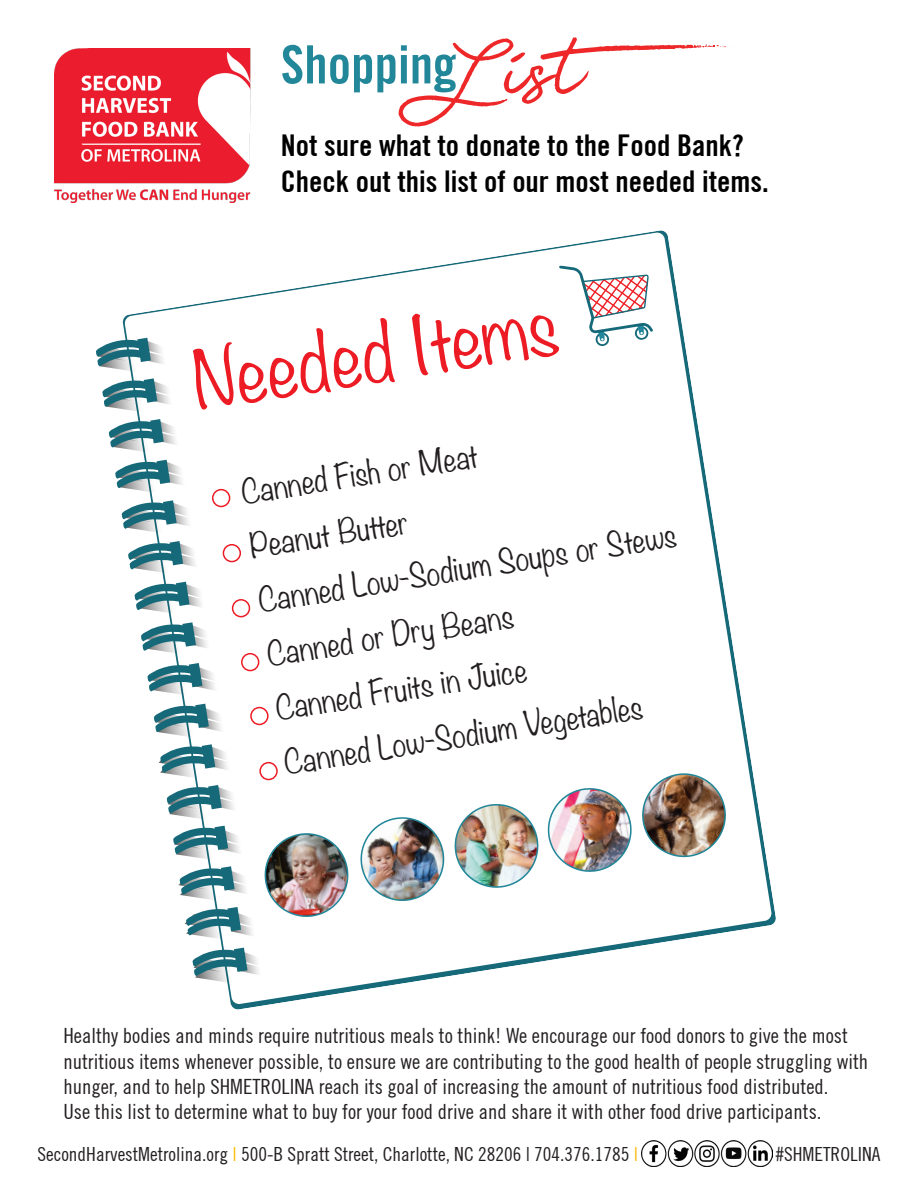
<style>
.page{position:relative;width:918px;height:1188px;background:#fff}
.page>*{position:absolute;margin:0;border:0;box-sizing:border-box;transform-origin:0 0}
.t1{font:114px "Beauty";color:#ee2729}
.t2{font:300 73.5px "Noteworthy";color:#ed1b24}
.t3{font:700 condensed 52.8px "Trade Gothic No.20";color:#228799}
.t4{font:300 30px "Noteworthy";color:#231f20}
.t5{font:700 condensed 30px "Trade Gothic No.20";color:#000}
.t6{font:condensed 21px/25.2px "Trade Gothic No.18";color:#231f20}
.t7{font:condensed 19.5px "Trade Gothic No.18";color:#231f20}
.s1{color:#fcb800}
</style>
<div class="page">
<img style="left:54px;top:49px;width:197px;height:154px">
<svg style="left:124px;top:232px;width:648px;height:773px"></svg>
<svg style="left:96px;top:338px;width:70px;height:34px"></svg>
<svg style="left:102px;top:378px;width:71px;height:34px"></svg>
<svg style="left:109px;top:419px;width:70px;height:34px"></svg>
<svg style="left:115px;top:460px;width:70px;height:33px"></svg>
<svg style="left:122px;top:500px;width:70px;height:33px"></svg>
<svg style="left:128px;top:541px;width:70px;height:33px"></svg>
<svg style="left:135px;top:582px;width:70px;height:32px"></svg>
<svg style="left:141px;top:622px;width:69px;height:32px"></svg>
<svg style="left:147px;top:663px;width:71px;height:33px"></svg>
<svg style="left:154px;top:704px;width:70px;height:34px"></svg>
<svg style="left:159px;top:744px;width:72px;height:34px"></svg>
<svg style="left:167px;top:785px;width:70px;height:35px"></svg>
<svg style="left:173px;top:826px;width:70px;height:34px"></svg>
<svg style="left:178px;top:866px;width:71px;height:35px"></svg>
<svg style="left:185px;top:907px;width:71px;height:33px"></svg>
<svg style="left:192px;top:948px;width:70px;height:35px"></svg>
<svg style="left:559px;top:266px;width:94px;height:81px"></svg>
<div style="left:212px;top:489px;width:18px;height:18px;border:2px solid #ed1b24;border-radius:50%"></div>
<div style="left:223px;top:544px;width:18px;height:18px;border:2px solid #ed1b24;border-radius:50%"></div>
<div style="left:241px;top:653px;width:18px;height:18px;border:2px solid #ed1b24;border-radius:50%"></div>
<div style="left:250px;top:707px;width:19px;height:18px;border:2px solid #ed1b24;border-radius:50%"></div>
<div style="left:259px;top:762px;width:19px;height:18px;border:2px solid #ed1b24;border-radius:50%"></div>
<div style="left:232px;top:599px;width:18px;height:18px;border:2px solid #ed1b24;border-radius:50%"></div>
<img style="left:262px;top:831px;width:89px;height:88px">
<img style="left:640px;top:771px;width:88px;height:88px">
<img style="left:358px;top:786px;width:276px;height:117px">
<img style="left:641px;top:1141px;width:131px;height:25px">
<p class="t1" style="left:437px;top:28px;width:313px">List</p>
<p class="t3" style="left:281px;top:33px;width:177px">Shopping</p>
<p class="t5" style="left:281px;top:127px;width:465px">Not sure what to donate to the Food Bank?</p>
<p class="t5" style="left:281px;top:163px;width:490px">Check out this list of our most needed items.</p>
<p class="t2" style="left:184px;top:318px;width:370px;rotate:-9deg">Needed Items</p>
<p class="t4" style="left:237px;top:466px;width:241px;rotate:-9deg">Canned Fish or Meat</p>
<p class="t4" style="left:246px;top:520px;width:161px;rotate:-9deg">Peanut Butter</p>
<p class="t4" style="left:255px;top:574px;width:424px;rotate:-9deg">Canned Low-Sodium Soups or Stews</p>
<p class="t4" style="left:263px;top:628px;width:251px;rotate:-9deg">Canned or Dry Beans</p>
<p class="t4" style="left:272px;top:683px;width:255px;rotate:-9deg">Canned Fruits in Juice</p>
<p class="t4" style="left:280px;top:737px;width:364px;rotate:-9deg">Canned Low-Sodium Vegetables</p>
<p class="t6" style="left:63px;top:1023px;width:806px">Healthy bodies and minds require nutritious meals to think! We encourage our food donors to give the most nutritious items whenever possible, to ensure we are contributing to the good health of people struggling with hunger, and to help SHMETROLINA reach its goal of increasing the amount of nutritious food distributed.</p>
<p class="t6" style="left:63px;top:1099px;width:760px">Use this list to determine what to buy for your food drive and share it with other food drive participants.</p>
<p class="t7" style="left:38px;top:1142px;width:602px">SecondHarvestMetrolina.org <span class="s1">|</span> 500-B Spratt Street, Charlotte, NC 28206 | 704.376.1785 <span class="s1">|</span></p>
<p class="t7" style="left:775px;top:1142px;width:107px">#SHMETROLINA</p>
</div>
